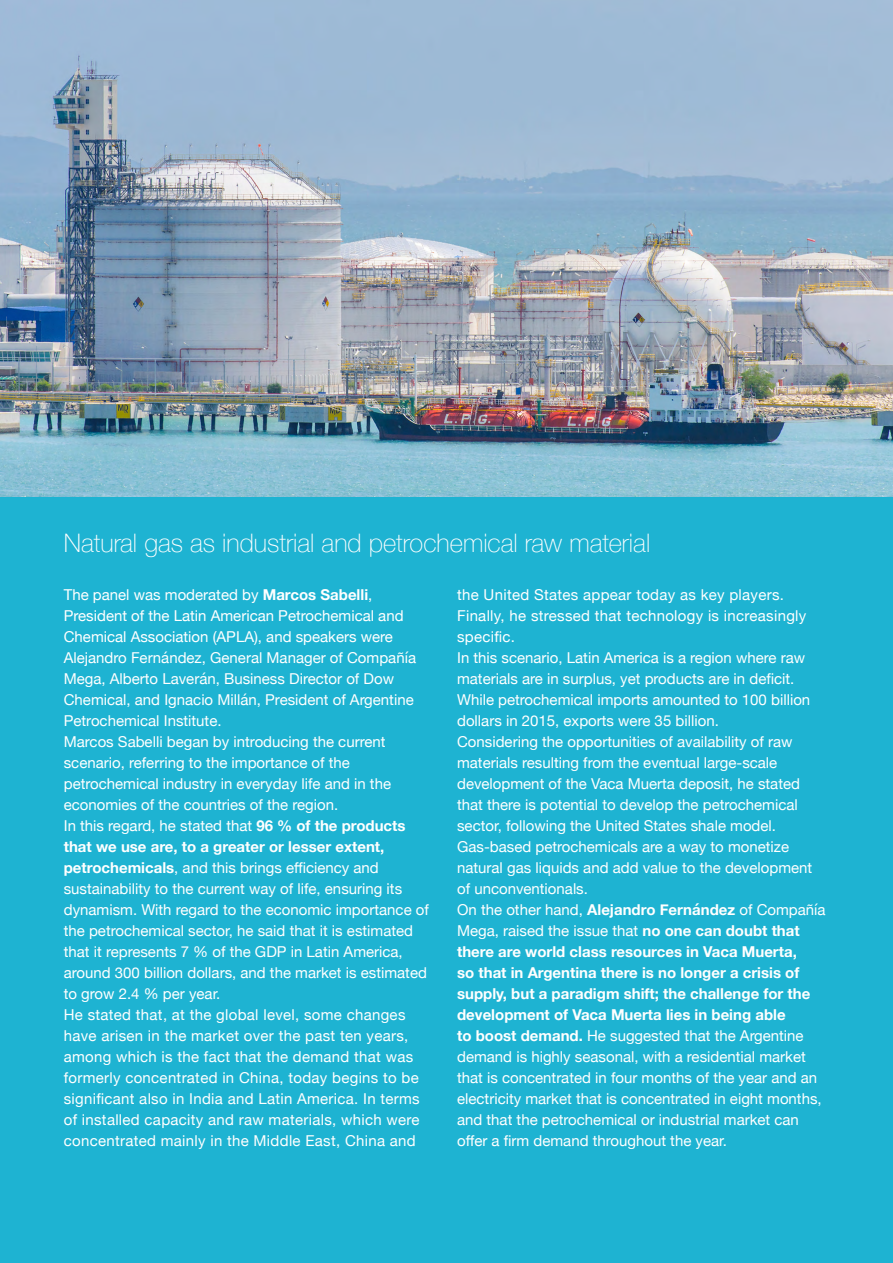
<style>
.page{position:relative;width:893px;height:1263px;background:#1eb3d2}
.page>*{position:absolute;margin:0;border:0;box-sizing:border-box;transform-origin:0 0}
.TITULOS{font:100 25.5px "Helvetica Neue";color:#fff}
.texto{font:15px/21px "Helvetica Neue";color:#fff}
.texto-2{font:15px/21px "Helvetica Neue";letter-spacing:.02em;color:#fff}
.s1{font-weight:700}
</style>
<div class="page">
<img style="left:0;top:0;width:893px;height:496px">
<p class="TITULOS" style="left:64px;top:523px;width:588px">Natural gas as industrial and petrochemical raw material</p>
<p class="texto-2" style="left:457px;top:585px;width:351px">the United States appear today as key players.<br>Finally, he stressed that technology is increasingly specific.</p>
<p class="texto" style="left:457px;top:648px;width:355px">In this scenario, Latin America is a region where raw materials are in surplus, yet products are in deficit.<br>While petrochemical imports amounted to 100 billion dollars in 2015, exports were 35 billion.</p>
<p class="texto" style="left:457px;top:732px;width:344px">Considering the opportunities of availability of raw materials resulting from the eventual large-scale development of the Vaca Muerta deposit, he stated that there is potential to develop the petrochemical sector, following the United States shale model.</p>
<p class="texto" style="left:457px;top:837px;width:357px">Gas-based petrochemicals are a way to monetize natural gas liquids and add value to the development of unconventionals.</p>
<p class="texto" style="left:457px;top:900px;width:370px">On the other hand, <span class="s1">Alejandro Fernández</span> of Compañía Mega, raised the issue that <span class="s1">no one can doubt that there are world class resources in Vaca Muerta,<br>so that in Argentina there is no longer a crisis of supply, but a paradigm shift; the challenge for the development of Vaca Muerta lies in being able<br>to boost demand.</span> He suggested that the Argentine demand is highly seasonal, with a residential market that is concentrated in four months of the year and an electricity market that is concentrated in eight months, and that the petrochemical or industrial market can offer a firm demand throughout the year.</p>
<p class="texto" style="left:64px;top:585px;width:354px">The panel was moderated by <span class="s1">Marcos Sabelli</span>, President of the Latin American Petrochemical and Chemical Association (APLA), and speakers were Alejandro Fernández, General Manager of Compañía Mega, Alberto Laverán, Business Director of Dow Chemical, and Ignacio Millán, President of Argentine Petrochemical Institute.</p>
<p class="texto" style="left:64px;top:732px;width:329px">Marcos Sabelli began by introducing the current scenario, referring to the importance of the petrochemical industry in everyday life and in the economies of the countries of the region.</p>
<p class="texto" style="left:64px;top:816px;width:367px">In this regard, he stated that <span class="s1">96 % of the products that we use are, to a greater or lesser extent, petrochemicals</span>, and this brings efficiency and sustainability to the current way of life, ensuring its dynamism. With regard to the economic importance of the petrochemical sector, he said that it is estimated that it represents 7 % of the GDP in Latin America, around 300 billion dollars, and the market is estimated to grow 2.4 % per year.</p>
<p class="texto-2" style="left:64px;top:1005px;width:357px">He stated that, at the global level, some changes have arisen in the market over the past ten years, among which is the fact that the demand that was formerly concentrated in China, today begins to be significant also in India and Latin America. In terms of installed capacity and raw materials, which were concentrated mainly in the Middle East, China and</p>
</div>
